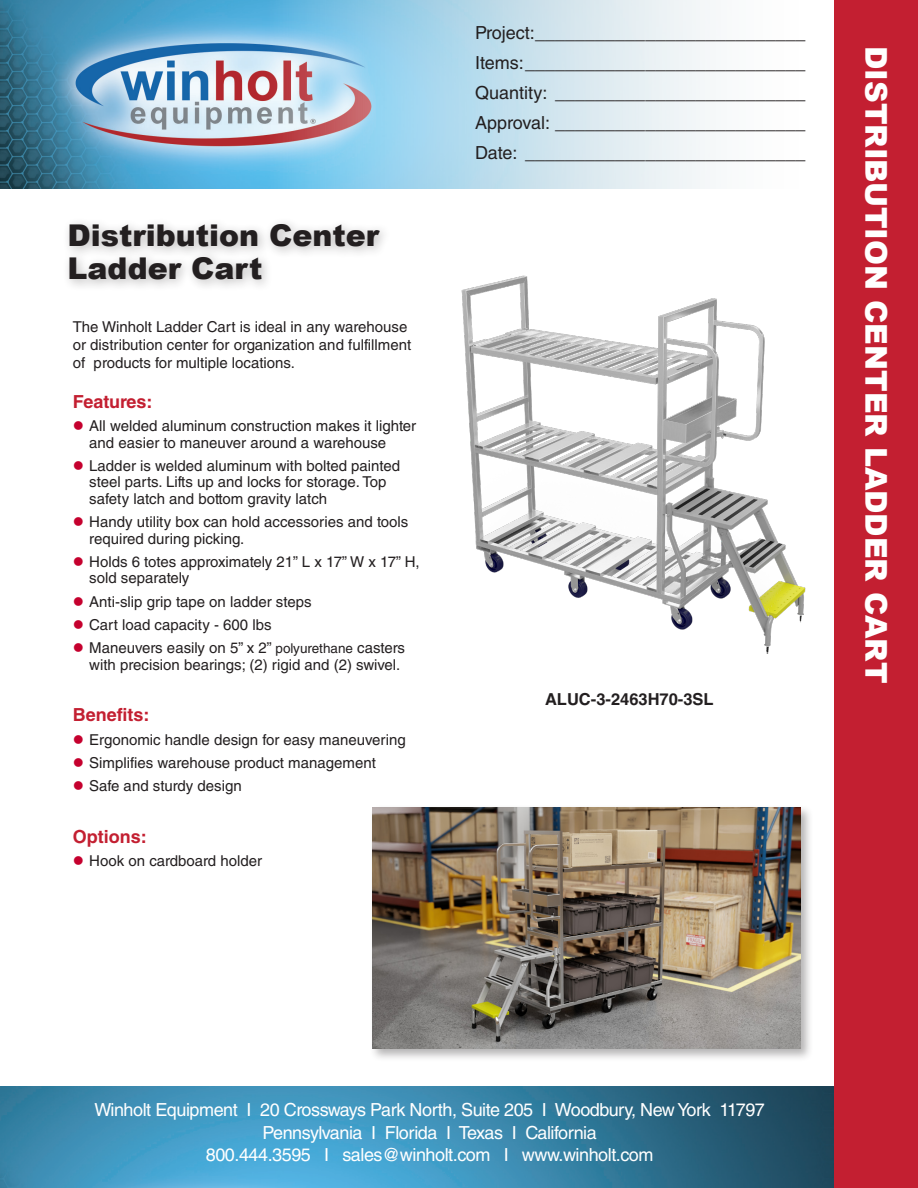
<style>
.page{position:relative;width:918px;height:1188px;background:#fff}
.page>*{position:absolute;margin:0;border:0;box-sizing:border-box;transform-origin:0 0}
.Subtitles_Product_Names{font:900 30px "Arial";color:#fff}
.Subtitles_Product_Names-2{font:900 30px/33px "Arial";color:#231f20}
.Lined_copy_at_top{font:18px "Helvetica LT Std";color:#231f20}
.t1{font:18px/22.5px "Helvetica LT Std";letter-spacing:-.025em;color:#fff;text-align:center}
.Subhead{font:700 18px "Helvetica LT Std";color:#c31f31}
.Photo_Caption{font:700 16.5px "Helvetica LT Std";color:#231f20}
.Product_descriptor{font:15px/16.5px "Helvetica LT Std";color:#231f20}
.s1{color:#c5002e}
.s2{font-size:13.5px}
</style>
<div class="page">
<img style="left:0;top:1087px;width:834px;height:101px">
<div style="left:834px;top:0;width:84px;height:1188px;background:#c31f31"></div>
<img style="left:0;top:0;width:710px;height:189px">
<div style="left:62px;top:217px;width:330px;height:75px;background:#231f20;opacity:.3"></div>
<div style="left:369px;top:804px;width:445px;height:258px;background:#231f20;opacity:.34"></div>
<img style="left:373px;top:808px;width:428px;height:241px">
<img style="left:461px;top:275px;width:345px;height:379px">
<p class="Subtitles_Product_Names-2" style="left:68px;top:218px;width:313px">Distribution Center<br>Ladder Cart</p>
<p class="Product_descriptor" style="left:73px;top:318px;width:340px;line-height:18px">The Winholt Ladder Cart is ideal in any warehouse or distribution center for organization and fulfillment of products for multiple locations.</p>
<p class="Subhead" style="left:73px;top:391px;width:81px">Features:</p>
<p class="Product_descriptor" style="left:89px;top:418px;width:328px;text-indent:-16px"><span class="s1">●</span> All welded aluminum construction makes it lighter and easier to maneuver around a warehouse</p>
<p class="Product_descriptor" style="left:89px;top:457px;width:312px;text-indent:-16px"><span class="s1">●</span> Ladder is welded aluminum with bolted painted steel parts. Lifts up and locks for storage. Top safety latch and bottom gravity latch</p>
<p class="Product_descriptor" style="left:89px;top:514px;width:321px;text-indent:-16px"><span class="s1">●</span> Handy utility box can hold accessories and tools required during picking.</p>
<p class="Product_descriptor" style="left:89px;top:553px;width:332px;text-indent:-16px"><span class="s1">●</span> Holds 6 totes approximately 21” L x 17” W x 17” H, sold separately</p>
<p class="Product_descriptor" style="left:73px;top:593px;width:240px"><span class="s1">●</span> Anti-slip grip tape on ladder steps</p>
<p class="Product_descriptor" style="left:73px;top:616px;width:200px"><span class="s1">●</span> Cart load capacity - 600 lbs</p>
<p class="Product_descriptor" style="left:73px;top:640px;width:334px;text-align:right"><span class="s1">●</span> Maneuvers easily on 5” x 2” <span class="s2">polyurethane</span> casters with precision bearings; (2) rigid and (2) swivel.</p>
<p class="Subhead" style="left:73px;top:704px;width:78px">Benefits:</p>
<p class="Product_descriptor" style="left:73px;top:731px;width:334px"><span class="s1">●</span> Ergonomic handle design for easy maneuvering</p>
<p class="Product_descriptor" style="left:73px;top:754px;width:305px"><span class="s1">●</span> Simplifies warehouse product management</p>
<p class="Product_descriptor" style="left:73px;top:777px;width:170px"><span class="s1">●</span> Safe and sturdy design</p>
<p class="Subhead" style="left:73px;top:825px;width:75px">Options:</p>
<p class="Product_descriptor" style="left:73px;top:852px;width:191px"><span class="s1">●</span> Hook on cardboard holder</p>
<p class="Lined_copy_at_top" style="left:475px;top:22px;width:332px">Project:___________________________</p>
<p class="Lined_copy_at_top" style="left:475px;top:52px;width:332px">Items:____________________________</p>
<p class="Lined_copy_at_top" style="left:475px;top:82px;width:332px">Quantity: _________________________</p>
<p class="Lined_copy_at_top" style="left:475px;top:112px;width:332px">Approval: _________________________</p>
<p class="Lined_copy_at_top" style="left:475px;top:142px;width:332px">Date: ____________________________</p>
<p class="Photo_Caption" style="left:545px;top:689px;width:170px">ALUC-3-2463H70-3SL</p>
<p class="Subtitles_Product_Names" style="left:898px;top:46px;width:639px;rotate:90deg">DISTRIBUTION CENTER LADDER CART</p>
<p class="t1" style="left:94px;top:1099px;width:672px">Winholt Equipment I 20 Crossways Park North, Suite 205 I Woodbury, New York 11797<br>Pennsylvania I Florida I Texas I California<br>800.444.3595 I sales@winholt.com I www.winholt.com</p>
</div>
